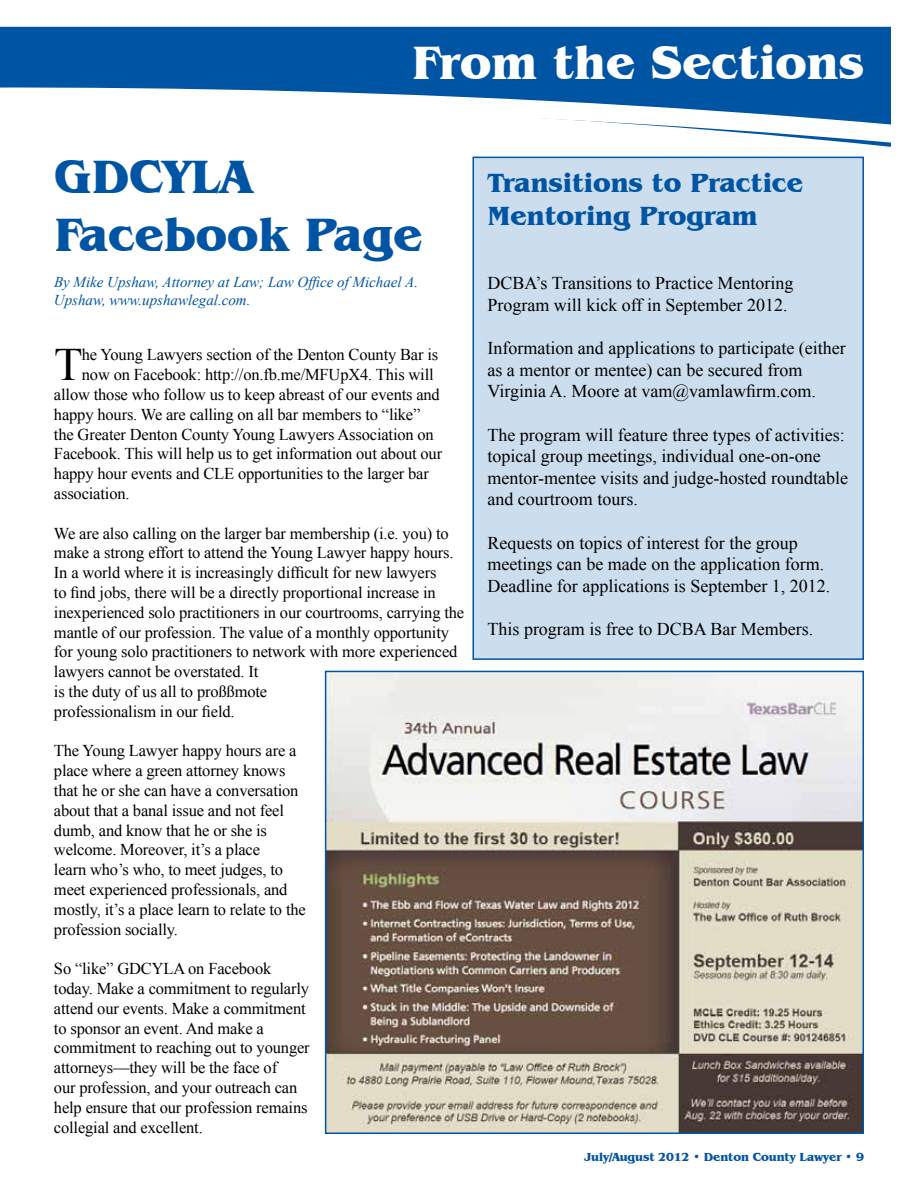
<style>
.page{position:relative;width:918px;height:1188px;background:#fff}
.page>*{position:absolute;margin:0;border:0;box-sizing:border-box;transform-origin:0 0}
.t1{font:700 48px/57.6px "Benguiat IT Cby BT";color:#0054a4}
.t2{font:700 48px "Benguiat IT Cby BT";color:#fff}
.t3{font:46.35px "Times New Roman";color:#000}
.t4{font:700 27px/32.4px "Benguiat IT Cby BT";color:#0054a4}
.t5{font:18px/21.6px "Times New Roman";color:#000}
.t6{font:16.5px/19.8px "Times New Roman";letter-spacing:-.01em;color:#000}
.t7{font:italic 15px/18px "Times New Roman";color:#0054a4}
.t8{font:700 12px "Benguiat IT Cby BT";letter-spacing:-.01em;color:#0054a4}
</style>
<div class="page">
<svg style="left:0;top:26px;width:891px;height:121px"></svg>
<img style="left:328px;top:674px;width:533px;height:457px">
<div style="left:325px;top:671px;width:539px;height:463px;border:2px solid #0054a4"></div>
<div style="left:473px;top:157px;width:390px;height:502px;background:#ccdded"></div>
<div style="left:472px;top:157px;width:392px;height:503px;border:2px solid #0054a4"></div>
<h1 class="t2" style="left:412px;top:33px;width:454px">From the Sections</h1>
<h1 class="t1" style="left:54px;top:147px;width:370px">GDCYLA<br>Facebook Page</h1>
<p class="t7" style="left:54px;top:272px;width:366px">By Mike Upshaw, Attorney at Law; Law Office of Michael A.<br>Upshaw, www.upshawlegal.com.</p>
<h2 class="t3" style="left:54px;top:334px;width:30px">T</h2>
<p class="t6" style="left:82px;top:345px;width:358px">he Young Lawyers section of the Denton County Bar is</p>
<p class="t6" style="left:82px;top:365px;width:353px">now on Facebook: http://on.fb.me/MFUpX4. This will</p>
<p class="t6" style="left:54px;top:384px;width:387px">allow those who follow us to keep abreast of our events and</p>
<p class="t6" style="left:54px;top:404px;width:368px">happy hours. We are calling on all bar members to “like”</p>
<p class="t6" style="left:54px;top:424px;width:381px">the Greater Denton County Young Lawyers Association on</p>
<p class="t6" style="left:54px;top:444px;width:390px">Facebook. This will help us to get information out about our</p>
<p class="t6" style="left:54px;top:464px;width:376px">happy hour events and CLE opportunities to the larger bar</p>
<p class="t6" style="left:54px;top:483px;width:77px">association.</p>
<p class="t6" style="left:54px;top:523px;width:412px">We are also calling on the larger bar membership (i.e. you) to make a strong effort to attend the Young Lawyer happy hours.<br>In a world where it is increasingly difficult for new lawyers<br>to find jobs, there will be a directly proportional increase in inexperienced solo practitioners in our courtrooms, carrying the mantle of our profession. The value of a monthly opportunity for young solo practitioners to network with more experienced lawyers cannot be overstated. It<br>is the duty of us all to proßßmote<br>professionalism in our field.</p>
<p class="t6" style="left:54px;top:741px;width:253px">The Young Lawyer happy hours are a place where a green attorney knows that he or she can have a conversation about that a banal issue and not feel dumb, and know that he or she is welcome. Moreover, it’s a place<br>learn who’s who, to meet judges, to meet experienced professionals, and mostly, it’s a place learn to relate to the profession socially.</p>
<p class="t6" style="left:54px;top:959px;width:257px">So “like” GDCYLA on Facebook today. Make a commitment to regularly attend our events. Make a commitment to sponsor an event. And make a commitment to reaching out to younger attorneys—they will be the face of<br>our profession, and your outreach can help ensure that our profession remains collegial and excellent.</p>
<h3 class="t4" style="left:488px;top:166px;width:317px">Transitions to Practice<br>Mentoring Program</h3>
<p class="t5" style="left:488px;top:272px;width:308px">DCBA’s Transitions to Practice Mentoring<br>Program will kick off in September 2012.</p>
<p class="t5" style="left:488px;top:337px;width:360px">Information and applications to participate (either as a mentor or mentee) can be secured from<br>Virginia A. Moore at vam@vamlawfirm.com.</p>
<p class="t5" style="left:488px;top:423px;width:362px">The program will feature three types of activities: topical group meetings, individual one-on-one mentor-mentee visits and judge-hosted roundtable and courtroom tours.</p>
<p class="t5" style="left:488px;top:531px;width:344px">Requests on topics of interest for the group meetings can be made on the application form.<br>Deadline for applications is September 1, 2012.</p>
<p class="t5" style="left:488px;top:618px;width:327px">This program is free to DCBA Bar Members.</p>
<p class="t8" style="left:584px;top:1150px;width:281px">July/August 2012 • Denton County Lawyer • 9</p>
</div>
